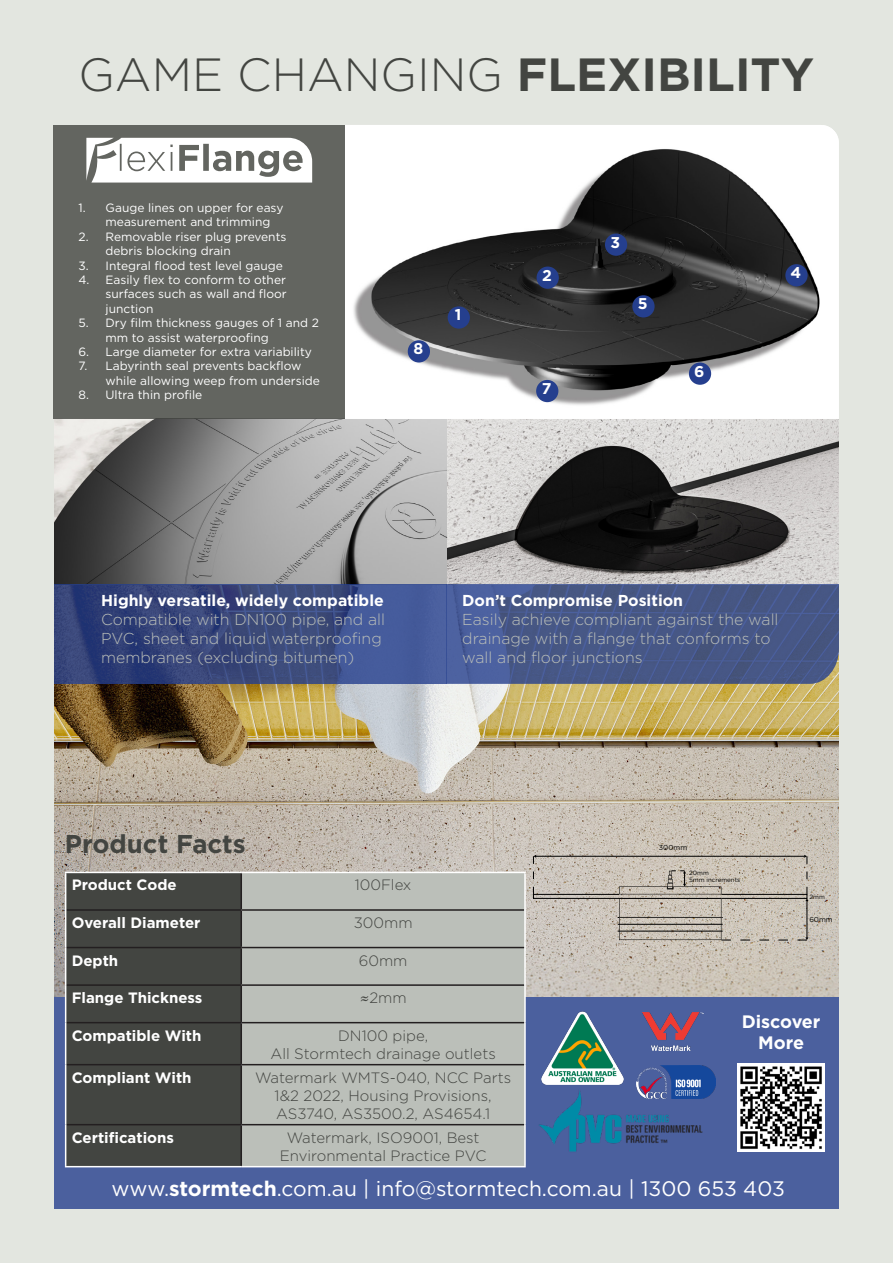
<style>
.page{position:relative;width:893px;height:1263px;background:#e3e6e0}
.page>*{position:absolute;margin:0;border:0;box-sizing:border-box;transform-origin:0 0}
.t1{font:300 46.5px "Gotham";color:#434541}
.t2{font:700 25.8px "Gotham";color:#434541}
.t3{font:21px "Gotham";color:#fff}
.t4{font:700 18px "Gotham";color:#fff}
.t5{font:300 15.9px/19px "Gotham";color:#bbbfb9}
.t6{font:700 15.9px "Gotham";color:#fff}
.t7{font:700 15.6px "Gotham";color:#fff}
.t8{font:300 15px/18px "Gotham";color:#434541;text-align:center}
.t9{font:700 15px "Gotham";color:#fff}
.t10{font:12px/14.4px "Gotham";color:#fff}
.t11{font:7.2px "Gotham";color:#000}
.t12{font:6.15px/7.4px "Gotham";color:#000}
.s1{font-weight:700}
.s2{font-family:"Georgia";font-weight:400}
</style>
<div class="page">
<div style="left:54px;top:587px;width:785px;height:622px;background:#4b609e"></div>
<img style="left:54px;top:684px;width:785px;height:312px">
<div style="left:66px;top:873px;width:175px;height:293px;background:#434541"></div>
<div style="left:242px;top:873px;width:282px;height:293px;background:#bbbfb9"></div>
<hr style="left:241px;top:873px;width:1px;height:36px;background:#231f20">
<hr style="left:66px;top:909px;width:175px;height:2px;background:#231f20">
<hr style="left:241px;top:909px;width:283px;height:2px;background:#231f20">
<hr style="left:241px;top:911px;width:1px;height:36px;background:#231f20">
<hr style="left:66px;top:947px;width:175px;height:1px;background:#231f20">
<hr style="left:241px;top:947px;width:283px;height:1px;background:#231f20">
<hr style="left:241px;top:948px;width:1px;height:36px;background:#231f20">
<hr style="left:66px;top:984px;width:175px;height:2px;background:#231f20">
<hr style="left:241px;top:984px;width:283px;height:2px;background:#231f20">
<hr style="left:241px;top:986px;width:1px;height:36px;background:#231f20">
<hr style="left:66px;top:1022px;width:175px;height:1px;background:#231f20">
<hr style="left:241px;top:1022px;width:283px;height:1px;background:#231f20">
<hr style="left:241px;top:1023px;width:1px;height:41px;background:#231f20">
<hr style="left:66px;top:1064px;width:175px;height:1px;background:#231f20">
<hr style="left:241px;top:1064px;width:283px;height:1px;background:#231f20">
<hr style="left:241px;top:1065px;width:1px;height:59px;background:#231f20">
<hr style="left:66px;top:1124px;width:175px;height:1px;background:#231f20">
<hr style="left:241px;top:1124px;width:283px;height:1px;background:#231f20">
<hr style="left:241px;top:1125px;width:1px;height:41px;background:#231f20">
<hr style="left:65px;top:872px;width:176px;height:1px;background:#fff">
<hr style="left:65px;top:873px;width:1px;height:37px;background:#fff">
<hr style="left:241px;top:872px;width:285px;height:1px;background:#fff">
<hr style="left:524px;top:873px;width:2px;height:37px;background:#fff">
<hr style="left:65px;top:910px;width:1px;height:37px;background:#fff">
<hr style="left:524px;top:910px;width:2px;height:37px;background:#fff">
<hr style="left:65px;top:947px;width:1px;height:38px;background:#fff">
<hr style="left:524px;top:947px;width:2px;height:38px;background:#fff">
<hr style="left:65px;top:985px;width:1px;height:38px;background:#fff">
<hr style="left:524px;top:985px;width:2px;height:38px;background:#fff">
<hr style="left:65px;top:1023px;width:1px;height:42px;background:#fff">
<hr style="left:524px;top:1023px;width:2px;height:42px;background:#fff">
<hr style="left:65px;top:1065px;width:1px;height:60px;background:#fff">
<hr style="left:524px;top:1065px;width:2px;height:60px;background:#fff">
<hr style="left:65px;top:1125px;width:1px;height:41px;background:#fff">
<hr style="left:524px;top:1125px;width:2px;height:41px;background:#fff">
<hr style="left:65px;top:1166px;width:176px;height:1px;background:#fff">
<hr style="left:241px;top:1166px;width:285px;height:1px;background:#fff">
<img style="left:446px;top:419px;width:393px;height:165px">
<img style="left:54px;top:419px;width:392px;height:165px">
<svg style="left:54px;top:584px;width:392px;height:100px"></svg>
<svg style="left:446px;top:584px;width:393px;height:100px"></svg>
<img style="left:345px;top:125px;width:494px;height:294px">
<div style="left:448px;top:306px;width:22px;height:23px;background:#253f8e;border-radius:50%"></div>
<div style="left:537px;top:267px;width:22px;height:22px;background:#253f8e;border-radius:50%"></div>
<div style="left:605px;top:234px;width:22px;height:22px;background:#253f8e;border-radius:50%"></div>
<div style="left:785px;top:264px;width:23px;height:22px;background:#253f8e;border-radius:50%"></div>
<div style="left:632px;top:295px;width:23px;height:22px;background:#253f8e;border-radius:50%"></div>
<div style="left:689px;top:362px;width:22px;height:23px;background:#253f8e;border-radius:50%"></div>
<div style="left:536px;top:380px;width:22px;height:22px;background:#253f8e;border-radius:50%"></div>
<div style="left:408px;top:340px;width:22px;height:22px;background:#253f8e;border-radius:50%"></div>
<div style="left:54px;top:125px;width:291px;height:294px;background:#636560"></div>
<svg style="left:86px;top:138px;width:226px;height:45px"></svg>
<img style="left:737px;top:1063px;width:88px;height:88px">
<img style="left:539px;top:1098px;width:166px;height:54px">
<img style="left:526px;top:995px;width:114px;height:105px">
<img style="left:642px;top:1012px;width:61px;height:38px">
<img style="left:637px;top:1066px;width:78px;height:32px">
<div style="left:533px;top:894px;width:86px;height:5px;border:1px solid #000"></div>
<hr style="left:536px;top:856px;width:269px;height:1px;background:#000">
<svg style="left:533px;top:855px;width:3px;height:39px"></svg>
<svg style="left:618px;top:855px;width:190px;height:86px;background:#bdb5aa"></svg>
<p class="t1" style="left:79px;top:45px;width:737px">GAME CHANGING <span class="s1">FLEXIBILITY</span></p>
<p class="t10" style="left:106px;top:200px;width:179px;text-indent:-27px">1. Gauge lines on upper for easy measurement and trimming</p>
<p class="t10" style="left:106px;top:229px;width:182px;text-indent:-27px">2. Removable riser plug prevents debris blocking drain</p>
<p class="t10" style="left:79px;top:258px;width:206px">3. Integral flood test level gauge</p>
<p class="t10" style="left:106px;top:272px;width:183px;text-align:justify;text-indent:-27px">4. Easily flex to conform to other surfaces such as wall and floor junction</p>
<p class="t10" style="left:106px;top:315px;width:215px;text-indent:-27px">5. Dry film thickness gauges of 1 and 2 mm to assist waterproofing</p>
<p class="t10" style="left:79px;top:344px;width:235px">6. Large diameter for extra variability</p>
<p class="t10" style="left:106px;top:359px;width:216px;text-indent:-27px">7. Labyrinth seal prevents backflow while allowing weep from underside</p>
<p class="t10" style="left:79px;top:387px;width:125px">8. Ultra thin profile</p>
<p class="t7" style="left:413px;top:338px;width:11px">8</p>
<p class="t7" style="left:455px;top:304px;width:8px">1</p>
<p class="t7" style="left:542px;top:265px;width:11px">2</p>
<p class="t7" style="left:542px;top:378px;width:11px">7</p>
<p class="t7" style="left:611px;top:232px;width:11px">3</p>
<p class="t7" style="left:638px;top:293px;width:11px">5</p>
<p class="t7" style="left:694px;top:361px;width:12px">6</p>
<p class="t7" style="left:790px;top:262px;width:12px">4</p>
<p class="t6" style="left:101px;top:590px;width:284px">Highly versatile, widely compatible</p>
<p class="t5" style="left:101px;top:610px;width:285px">Compatible with DN100 pipe, and all<br>PVC, sheet and liquid waterproofing membranes (excluding bitumen)</p>
<p class="t6" style="left:462px;top:590px;width:222px">Don’t Compromise Position</p>
<p class="t5" style="left:462px;top:610px;width:318px">Easily achieve compliant against the wall drainage with a flange that conforms to wall and floor junctions</p>
<p class="t2" style="left:65px;top:827px;width:182px">Product Facts</p>
<p class="t9" style="left:72px;top:875px;width:106px">Product Code</p>
<p class="t8" style="left:355px;top:876px;width:58px">100Flex</p>
<p class="t9" style="left:72px;top:913px;width:130px">Overall Diameter</p>
<p class="t8" style="left:354px;top:913px;width:60px">300mm</p>
<p class="t9" style="left:72px;top:950px;width:48px">Depth</p>
<p class="t8" style="left:359px;top:951px;width:50px">60mm</p>
<p class="t9" style="left:72px;top:988px;width:132px">Flange Thickness</p>
<p class="t8" style="left:360px;top:988px;width:48px"><span class="s2">≈</span>2mm</p>
<p class="t9" style="left:72px;top:1025px;width:131px">Compatible With</p>
<p class="t8" style="left:338px;top:1026px;width:91px">DN100 pipe,</p>
<p class="t8" style="left:270px;top:1044px;width:227px">All Stormtech drainage outlets</p>
<p class="t9" style="left:72px;top:1067px;width:121px">Compliant With</p>
<p class="t8" style="left:255px;top:1068px;width:258px">Watermark WMTS-040, NCC Parts<br>1&amp;2 2022, Housing Provisions,<br>AS3740, AS3500.2, AS4654.1</p>
<p class="t9" style="left:72px;top:1127px;width:104px">Certifications</p>
<p class="t8" style="left:280px;top:1128px;width:208px">Watermark, ISO9001, Best<br>Environmental Practice PVC</p>
<p class="t11" style="left:659px;top:842px;width:30px">300mm</p>
<p class="t12" style="left:689px;top:869px;width:53px">20mm<br>5mm increments</p>
<p class="t12" style="left:810px;top:892px;width:17px">2mm</p>
<p class="t11" style="left:809px;top:914px;width:25px">60mm</p>
<p class="t4" style="left:742px;top:1009px;width:80px">Discover</p>
<p class="t4" style="left:758px;top:1031px;width:47px">More</p>
<p class="t3" style="left:112px;top:1175px;width:675px">www.<span class="s1">stormtech</span>.com.au | info@stormtech.com.au | 1300 653 403</p>
</div>
